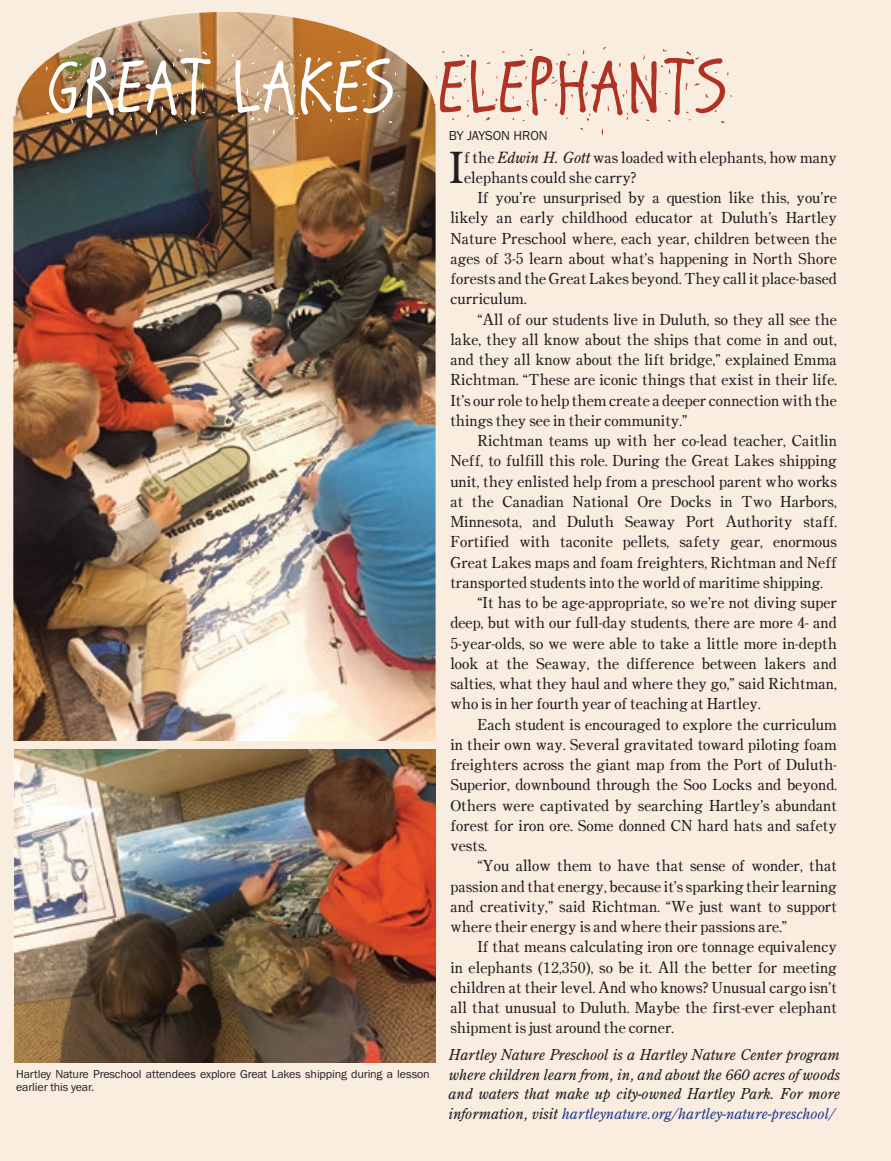
<style>
.page{position:relative;width:891px;height:1161px;background:#f9ede0}
.page>*{position:absolute;margin:0;border:0;box-sizing:border-box;transform-origin:0 0}
.t1{font:75px "ARCARTER";letter-spacing:.03em;color:#fff}
.Body_Paragraph_Summe{font:43.5px "Century Oldstyle ICG";color:#231f20}
.Body_Paragraph_Summe-2{font:15.3px/20.2px "Century Oldstyle ICG";color:#231f20;text-align:justify}
.t2{font:italic 15px/19.5px "Century Old Style Std";color:#231f20;text-align:justify}
.body{font:13.5px "Franklin Gothic URW Boo";letter-spacing:-.01em;color:#231f20}
.bylines{font:12px/13.5px "Franklin Gothic URW Boo";letter-spacing:-.01em;color:#231f20}
.s1{color:#ae3324}
.s2{font-family:"Century Old Style Std";font-style:italic}
.s3{color:#253f8e}
</style>
<div class="page">
<img style="left:13px;top:12px;width:423px;height:729px">
<img style="left:14px;top:750px;width:421px;height:313px">
<p class="t1" style="left:46px;top:43px;width:682px">GREAT LAKES <span class="s1">ELEPHANTS</span></p>
<p class="body" style="left:449px;top:127px;width:100px">BY JAYSON HRON</p>
<p class="bylines" style="left:16px;top:1067px;width:415px">Hartley Nature Preschool attendees explore Great Lakes shipping during a lesson earlier this year.</p>
<p class="Body_Paragraph_Summe" style="left:449px;top:139px;width:17px">I</p>
<p class="Body_Paragraph_Summe-2" style="left:464px;top:147px;width:374px">f the <span class="s2">Edwin H. Gott</span> was loaded with elephants, how many elephants could she carry?</p>
<p class="Body_Paragraph_Summe-2" style="left:450px;top:187px;width:388px;text-indent:27px">If you’re unsurprised by a question like this, you’re likely an early childhood educator at Duluth’s Hartley Nature Preschool where, each year, children between the ages of 3-5 learn about what’s happening in North Shore forests and the Great Lakes beyond. They call it place-based curriculum.</p>
<p class="Body_Paragraph_Summe-2" style="left:450px;top:309px;width:388px;text-indent:27px">“All of our students live in Duluth, so they all see the lake, they all know about the ships that come in and out, and they all know about the lift bridge,” explained Emma Richtman. “These are iconic things that exist in their life.<br>It’s our role to help them create a deeper connection with the things they see in their community.”</p>
<p class="Body_Paragraph_Summe-2" style="left:450px;top:430px;width:388px;text-indent:27px">Richtman teams up with her co-lead teacher, Caitlin Neff, to fulfill this role. During the Great Lakes shipping unit, they enlisted help from a preschool parent who works at the Canadian National Ore Docks in Two Harbors, Minnesota, and Duluth Seaway Port Authority staff.<br>Fortified with taconite pellets, safety gear, enormous Great Lakes maps and foam freighters, Richtman and Neff transported students into the world of maritime shipping.</p>
<p class="Body_Paragraph_Summe-2" style="left:450px;top:592px;width:388px;text-indent:27px">“It has to be age-appropriate, so we’re not diving super deep, but with our full-day students, there are more 4- and 5-year-olds, so we were able to take a little more in-depth look at the Seaway, the difference between lakers and salties, what they haul and where they go,” said Richtman, who is in her fourth year of teaching at Hartley.</p>
<p class="Body_Paragraph_Summe-2" style="left:450px;top:714px;width:388px;text-indent:27px">Each student is encouraged to explore the curriculum in their own way. Several gravitated toward piloting foam freighters across the giant map from the Port of Duluth-Superior, downbound through the Soo Locks and beyond.<br>Others were captivated by searching Hartley’s abundant forest for iron ore. Some donned CN hard hats and safety vests.</p>
<p class="Body_Paragraph_Summe-2" style="left:450px;top:855px;width:388px;text-indent:27px">“You allow them to have that sense of wonder, that passion and that energy, because it’s sparking their learning and creativity,” said Richtman. “We just want to support where their energy is and where their passions are.”</p>
<p class="Body_Paragraph_Summe-2" style="left:450px;top:936px;width:388px;text-indent:27px">If that means calculating iron ore tonnage equivalency in elephants (12,350), so be it. All the better for meeting children at their level. And who knows? Unusual cargo isn’t all that unusual to Duluth. Maybe the first-ever elephant shipment is just around the corner.</p>
<p class="t2" style="left:448px;top:1045px;width:393px">Hartley Nature Preschool is a Hartley Nature Center program where children learn from, in, and about the 660 acres of woods and waters that make up city-owned Hartley Park. For more information, visit <span class="s3">hartleynature.org/hartley-nature-preschool/</span></p>
</div>
